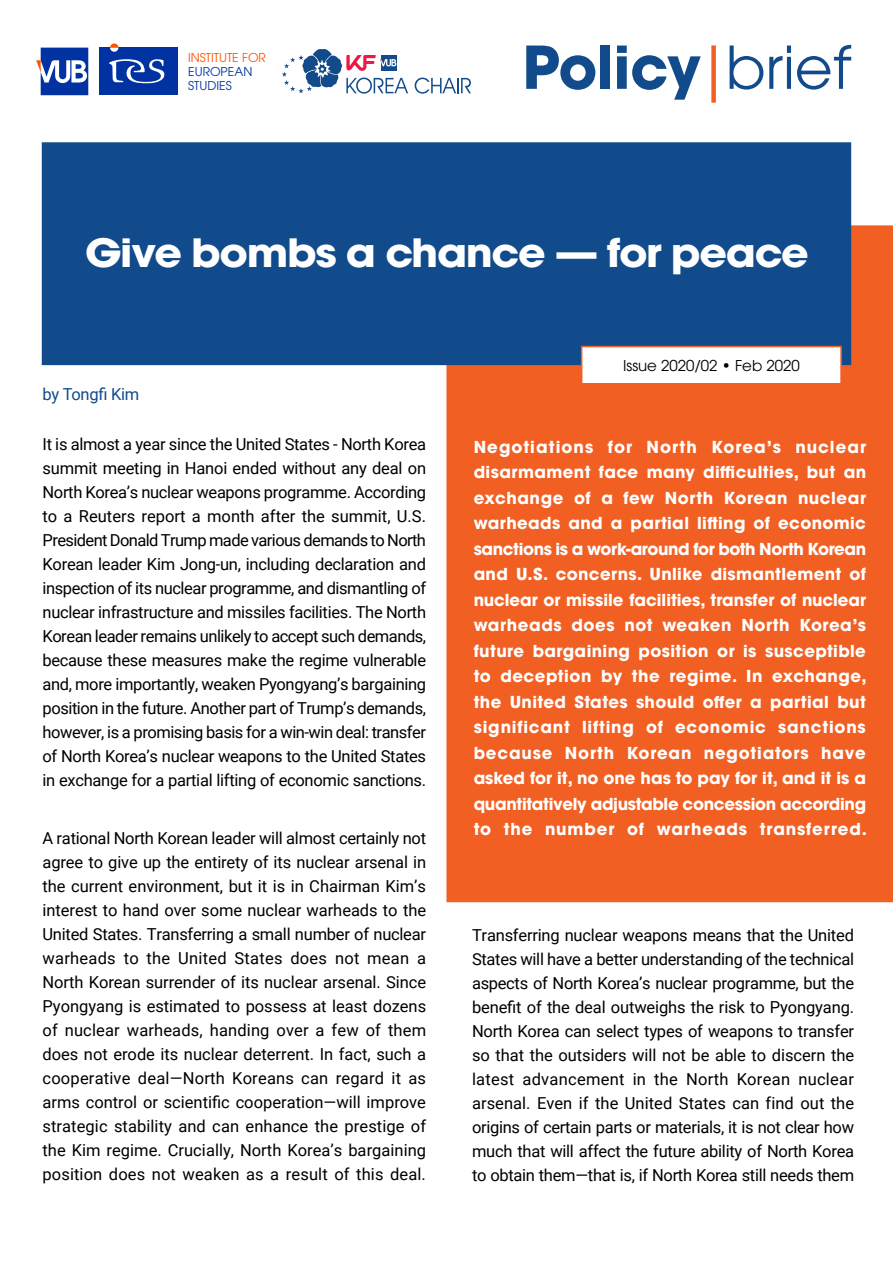
<style>
.page{position:relative;width:893px;height:1263px;background:#fff}
.page>*{position:absolute;margin:0;border:0;box-sizing:border-box;transform-origin:0 0}
.t1{font:700 58.5px "ITC Avant Garde Pro";letter-spacing:-.01em;color:#124b8b}
.t2{font:700 39px "ITC Avant Garde Pro";letter-spacing:-.03em;color:#fff;scale:1.1 1}
.t3{font:16.5px/24px "Roboto";letter-spacing:-.02em;color:#000;text-align:justify}
.t4{font:700 16.5px/25.5px "ITC Avant Garde Pro";letter-spacing:.05em;color:#fff;text-align:justify}
.t5{font:16.5px "Roboto";letter-spacing:-.02em;color:#124b8b}
.t6{font:15px "ITC Avant Garde Pro";color:#000}
.t7{font:12.15px/14.2px "Avant Garde LT";color:#0033a1}
.t8{font:12.15px "Avant Garde LT";color:#ff5200}
.s1{font-weight:400}
</style>
<div class="page">
<div style="left:447px;top:226px;width:446px;height:675px;background:#f15f22"></div>
<div style="left:711px;top:45px;width:5px;height:58px;background:#f15f22"></div>
<div style="left:42px;top:142px;width:809px;height:223px;background:#124b8b;border:2px solid #124b8b"></div>
<div style="left:582px;top:346px;width:259px;height:38px;background:#fff"></div>
<div style="left:581px;top:346px;width:261px;height:38px;border:2px solid #f15f22"></div>
<div style="left:99px;top:48px;width:79px;height:47px;background:#0033a1"></div>
<svg style="left:36px;top:48px;width:52px;height:47px"></svg>
<svg style="left:109px;top:59px;width:56px;height:24px"></svg>
<svg style="left:110px;top:43px;width:8px;height:9px"></svg>
<svg style="left:415px;top:78px;width:56px;height:16px"></svg>
<svg style="left:282px;top:49px;width:126px;height:45px"></svg>
<p class="t8" style="left:188px;top:50px;width:79px">INSTITUTE FOR</p>
<p class="t7" style="left:188px;top:64px;width:66px">EUROPEAN<br>STUDIES</p>
<h1 class="t1" style="left:522px;top:28px;width:330px">Policy <span class="s1">brief</span></h1>
<h2 class="t2" style="left:85px;top:226px;width:660px">Give bombs a chance — for peace</h2>
<p class="t5" style="left:43px;top:383px;width:98px">by Tongfi Kim</p>
<p class="t3" style="left:43px;top:431px;width:385px">It is almost a year since the United States - North Korea summit meeting in Hanoi ended without any deal on North Korea’s nuclear weapons programme. According to a Reuters report a month after the summit, U.S.<br>President Donald Trump made various demands to North Korean leader Kim Jong-un, including declaration and inspection of its nuclear programme, and dismantling of nuclear infrastructure and missiles facilities. The North Korean leader remains unlikely to accept such demands, because these measures make the regime vulnerable and, more importantly, weaken Pyongyang’s bargaining position in the future. Another part of Trump’s demands, however, is a promising basis for a win-win deal: transfer of North Korea’s nuclear weapons to the United States in exchange for a partial lifting of economic sanctions.</p>
<p class="t3" style="left:43px;top:825px;width:385px">A rational North Korean leader will almost certainly not agree to give up the entirety of its nuclear arsenal in the current environment, but it is in Chairman Kim’s interest to hand over some nuclear warheads to the United States. Transferring a small number of nuclear warheads to the United States does not mean a North Korean surrender of its nuclear arsenal. Since Pyongyang is estimated to possess at least dozens of nuclear warheads, handing over a few of them does not erode its nuclear deterrent. In fact, such a cooperative deal—North Koreans can regard it as arms control or scientific cooperation—will improve strategic stability and can enhance the prestige of the Kim regime. Crucially, North Korea’s bargaining position does not weaken as a result of this deal.</p>
<p class="t6" style="left:623px;top:356px;width:178px">Issue 2020/02 • Feb 2020</p>
<p class="t4" style="left:474px;top:434px;width:395px">Negotiations for North Korea’s nuclear disarmament face many difficulties, but an exchange of a few North Korean nuclear warheads and a partial lifting of economic sanctions is a work-around for both North Korean and U.S. concerns. Unlike dismantlement of nuclear or missile facilities, transfer of nuclear warheads does not weaken North Korea’s future bargaining position or is susceptible to deception by the regime. In exchange, the United States should offer a partial but significant lifting of economic sanctions because North Korean negotiators have asked for it, no one has to pay for it, and it is a quantitatively adjustable concession according to the number of warheads transferred.</p>
<p class="t3" style="left:472px;top:923px;width:384px">Transferring nuclear weapons means that the United States will have a better understanding of the technical aspects of North Korea’s nuclear programme, but the benefit of the deal outweighs the risk to Pyongyang.<br>North Korea can select types of weapons to transfer so that the outsiders will not be able to discern the latest advancement in the North Korean nuclear arsenal. Even if the United States can find out the origins of certain parts or materials, it is not clear how much that will affect the future ability of North Korea to obtain them—that is, if North Korea still needs them</p>
</div>
